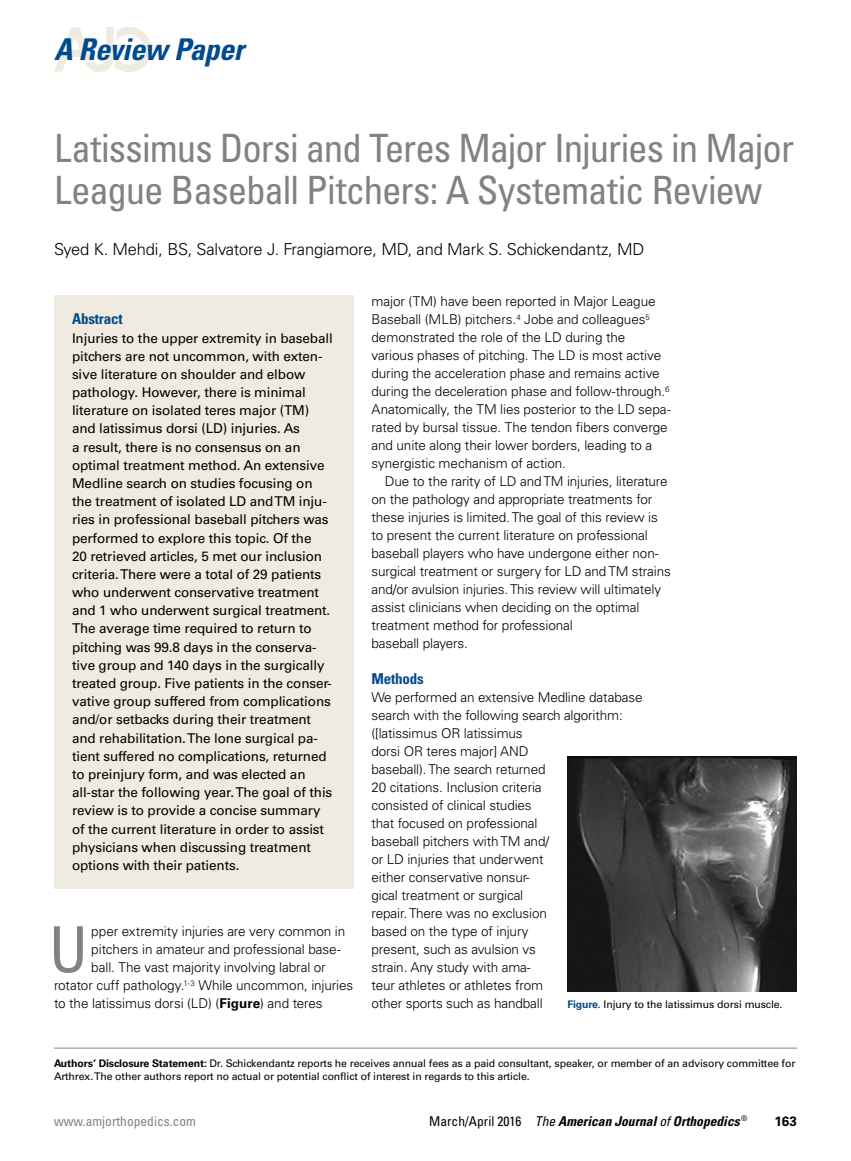
<style>
.page{position:relative;width:851px;height:1161px;background:#fff}
.page>*{position:absolute;margin:0;border:0;box-sizing:border-box;transform-origin:0 0}
.t1{font:condensed 63.3px "Univers LT Std";color:#808285}
.t2{font:condensed 39px/42px "Univers LT Std";letter-spacing:-.025em;color:#808285}
.t3{font:italic 700 condensed 30px "Univers LT Std";letter-spacing:-.015em;color:#004a8f}
.t4{font:300 16.5px "Univers LT Std";letter-spacing:-.01em;color:#000}
.t5{font:700 condensed 15px "Univers LT Std";letter-spacing:-.01em;color:#004a8f}
.t6{font:300 13.5px/18px "Univers LT Std";letter-spacing:-.01em;color:#000}
.t7{font:13.5px/18.1px "Univers LT Std";letter-spacing:-.01em;color:#000}
.t8{font:italic 700 condensed 13.5px "Univers LT Std";color:#000}
.t9{font:condensed 13.5px "Univers LT Std";color:#808285}
.t10{font:700 13.5px "Univers LT Std";color:#000}
.t11{font:10.5px/13.5px "Univers LT Std";letter-spacing:-.01em;color:#000}
.s1{font-weight:700}
.s2{font-weight:700;color:#004a8f}
.s3{font-weight:400;font-style:normal}
.s4{font-weight:400}
</style>
<div class="page">
<svg style="left:54px;top:27px;width:98px;height:45px"></svg>
<div style="left:54px;top:296px;width:299px;height:594px;background:#efebe1"></div>
<hr style="left:54px;top:1048px;width:742px;height:1px;background:#808285">
<img style="left:567px;top:756px;width:229px;height:236px">
<h3 class="t3" style="left:54px;top:31px;width:191px">A Review Paper</h3>
<h2 class="t2" style="left:54px;top:127px;width:741px">Latissimus Dorsi and Teres Major Injuries in Major<br>League Baseball Pitchers: A Systematic Review</h2>
<p class="t4" style="left:54px;top:240px;width:592px">Syed K. Mehdi, BS, Salvatore J. Frangiamore, MD, and Mark S. Schickendantz, MD</p>
<p class="t5" style="left:72px;top:310px;width:52px">Abstract</p>
<p class="t7" style="left:72px;top:329px;width:262px">Injuries to the upper extremity in baseball pitchers are not uncommon, with exten&shy;sive literature on shoulder and elbow pathology. However, there is minimal literature on isolated teres major (TM) and latissimus dorsi (LD) injuries. As<br>a result, there is no consensus on an optimal treatment method. An extensive Medline search on studies focusing on the treatment of isolated LD and TM inju&shy;ries in professional baseball pitchers was performed to explore this topic. Of the<br>20 retrieved articles, 5 met our inclusion criteria. There were a total of 29 patients who underwent conservative treatment and 1 who underwent surgical treatment.<br>The average time required to return to pitching was 99.8 days in the conserva&shy;tive group and 140 days in the surgically treated group. Five patients in the conser&shy;vative group suffered from complications and/or setbacks during their treatment and rehabilitation. The lone surgical pa&shy;tient suffered no complications, returned to preinjury form, and was elected an all-star the following year. The goal of this review is to provide a concise summary of the current literature in order to assist physicians when discussing treatment options with their patients.</p>
<h1 class="t1" style="left:49px;top:909px;width:40px">U</h1>
<p class="t6" style="left:91px;top:922px;width:255px">pper extremity injuries are very common in</p>
<p class="t6" style="left:91px;top:940px;width:251px">pitchers in amateur and professional base-</p>
<p class="t6" style="left:91px;top:958px;width:236px">ball. The vast majority involving labral or</p>
<p class="t6" style="left:54px;top:976px;width:301px">rotator cuff pathology.<sup>1-3</sup> While uncommon, injuries</p>
<p class="t6" style="left:54px;top:994px;width:270px">to the latissimus dorsi (LD) (<span class="s1">Figure</span>) and teres</p>
<p class="t6" style="left:371px;top:292px;width:301px">major (TM) have been reported in Major League Baseball (MLB) pitchers.<sup>4</sup> Jobe and colleagues<sup>5 </sup>demonstrated the role of the LD during the various phases of pitching. The LD is most active during the acceleration phase and remains active during the deceleration phase and follow-through.<sup>6<br></sup>Anatomically, the TM lies posterior to the LD sepa&shy;rated by bursal tissue. The tendon fibers converge and unite along their lower borders, leading to a synergistic mechanism of action.</p>
<p class="t6" style="left:371px;top:472px;width:301px;text-indent:14px">Due to the rarity of LD and TM injuries, literature on the pathology and appropriate treatments for these injuries is limited. The goal of this review is to present the current literature on professional baseball players who have undergone either non&shy;surgical treatment or surgery for LD and TM strains and/or avulsion injuries. This review will ultimately assist clinicians when deciding on the optimal treatment method for professional<br>baseball players.</p>
<p class="t5" style="left:371px;top:669px;width:54px">Methods</p>
<p class="t6" style="left:371px;top:688px;width:272px">We performed an extensive Medline database search with the following search algorithm: ([latissimus OR latissimus<br>dorsi OR teres major] AND<br>baseball). The search returned<br>20 citations. Inclusion criteria<br>consisted of clinical studies<br>that focused on professional<br>baseball pitchers with TM and/<br>or LD injuries that underwent<br>either conservative nonsur-<br>gical treatment or surgical<br>repair. There was no exclusion<br>based on the type of injury<br>present, such as avulsion vs<br>strain. Any study with ama-<br>teur athletes or athletes from<br>other sports such as handball</p>
<p class="t11" style="left:567px;top:998px;width:217px"><span class="s2">Figure.</span> Injury to the latissimus dorsi muscle.</p>
<p class="t11" style="left:54px;top:1056px;width:742px"><span class="s1">Authors’ Disclosure Statement:</span> Dr. Schickendantz reports he receives annual fees as a paid consultant, speaker, or member of an advisory committee for<br>Arthrex. The other authors report no actual or potential conflict of interest in regards to this article.</p>
<p class="t9" style="left:54px;top:1112px;width:143px">www.amjorthopedics.com</p>
<p class="t8" style="left:429px;top:1113px;width:320px"><span class="s3">March/April 2016</span> <span class="s4">The</span> American Journal <span class="s4">of</span> Orthopedics <sup>®</sup></p>
<p class="t10" style="left:774px;top:1113px;width:24px">163</p>
</div>
